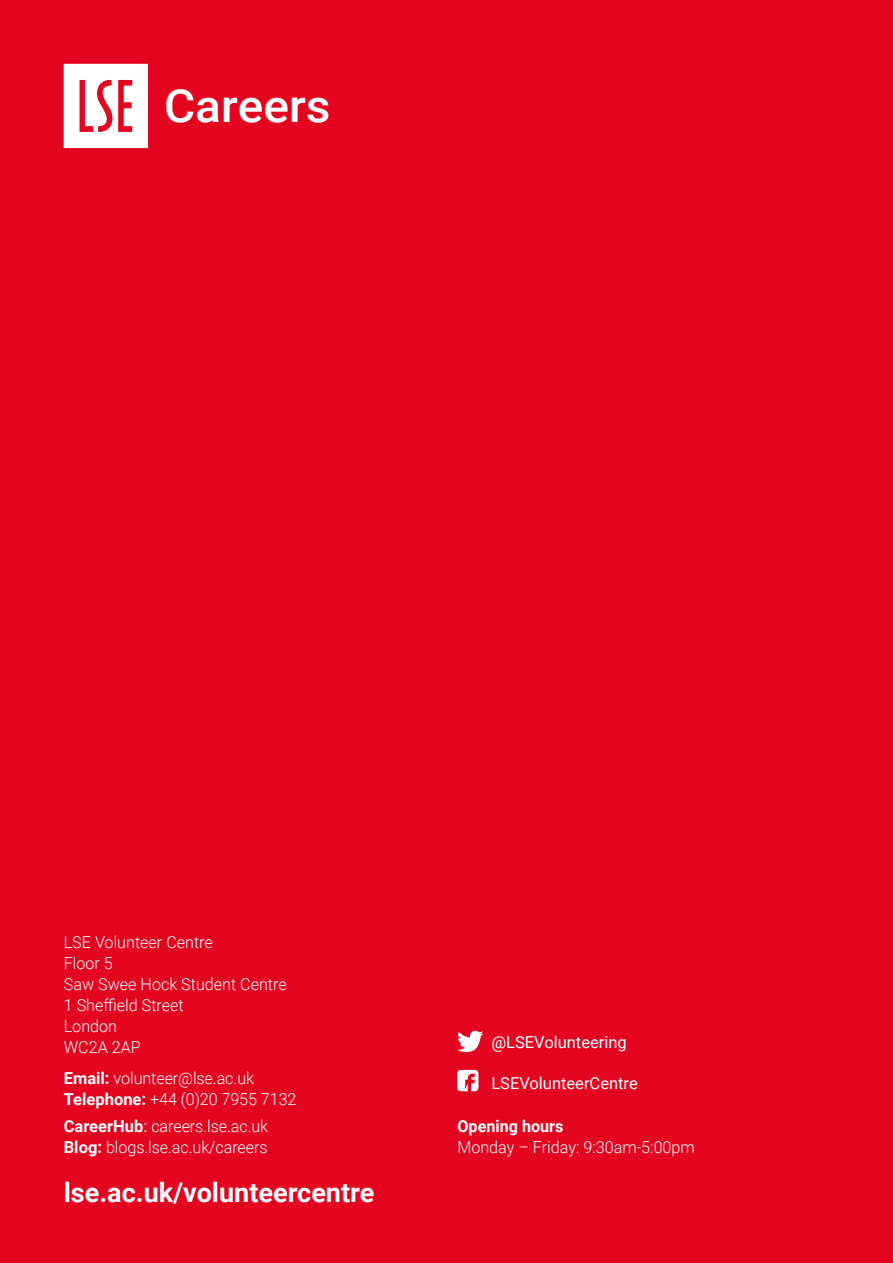
<style>
.page{position:relative;width:893px;height:1263px;background:#e30520}
.page>*{position:absolute;margin:0;border:0;box-sizing:border-box;transform-origin:0 0}
.t1{font:500 45.75px "Roboto";color:#fff;scale:1.04 1}
.t2{font:700 27px "Roboto";color:#fff}
.t3{font:300 16.5px/21px "Roboto";color:#fff}
.t4{font:16.5px "Roboto";color:#fff}
.t5{font:700 16.5px "Roboto";color:#fff}
.s1{font-weight:700}
.s2{font-weight:400}
</style>
<div class="page">
<svg style="left:64px;top:64px;width:84px;height:84px;background:#fad6db"></svg>
<svg style="left:457px;top:1031px;width:26px;height:21px"></svg>
<svg style="left:457px;top:1070px;width:21px;height:21px"></svg>
<h1 class="t1" style="left:164px;top:74px;width:162px">Careers</h1>
<p class="t3" style="left:64px;top:931px;width:225px">LSE Volunteer Centre<br>Floor 5<br>Saw Swee Hock Student Centre<br>1 Sheffield Street<br>London<br>WC2A 2AP</p>
<p class="t3" style="left:64px;top:1067px;width:234px"><span class="s1">Email:</span> volunteer@lse.ac.uk<br><span class="s1">Telephone:</span> +44 (0)20 7955 7132</p>
<p class="t3" style="left:64px;top:1114px;width:206px"><span class="s1">CareerHub</span><span class="s2">:</span> careers.lse.ac.uk<br><span class="s1">Blog:</span> blogs.lse.ac.uk/careers</p>
<p class="t5" style="left:457px;top:1114px;width:108px">Opening hours</p>
<p class="t4" style="left:491px;top:1030px;width:137px">@LSEVolunteering</p>
<p class="t4" style="left:491px;top:1072px;width:148px">LSEVolunteerCentre</p>
<p class="t3" style="left:457px;top:1135px;width:239px">Monday – Friday: 9:30am-5:00pm</p>
<h2 class="t2" style="left:64px;top:1173px;width:312px">lse.ac.uk/volunteercentre</h2>
</div>
